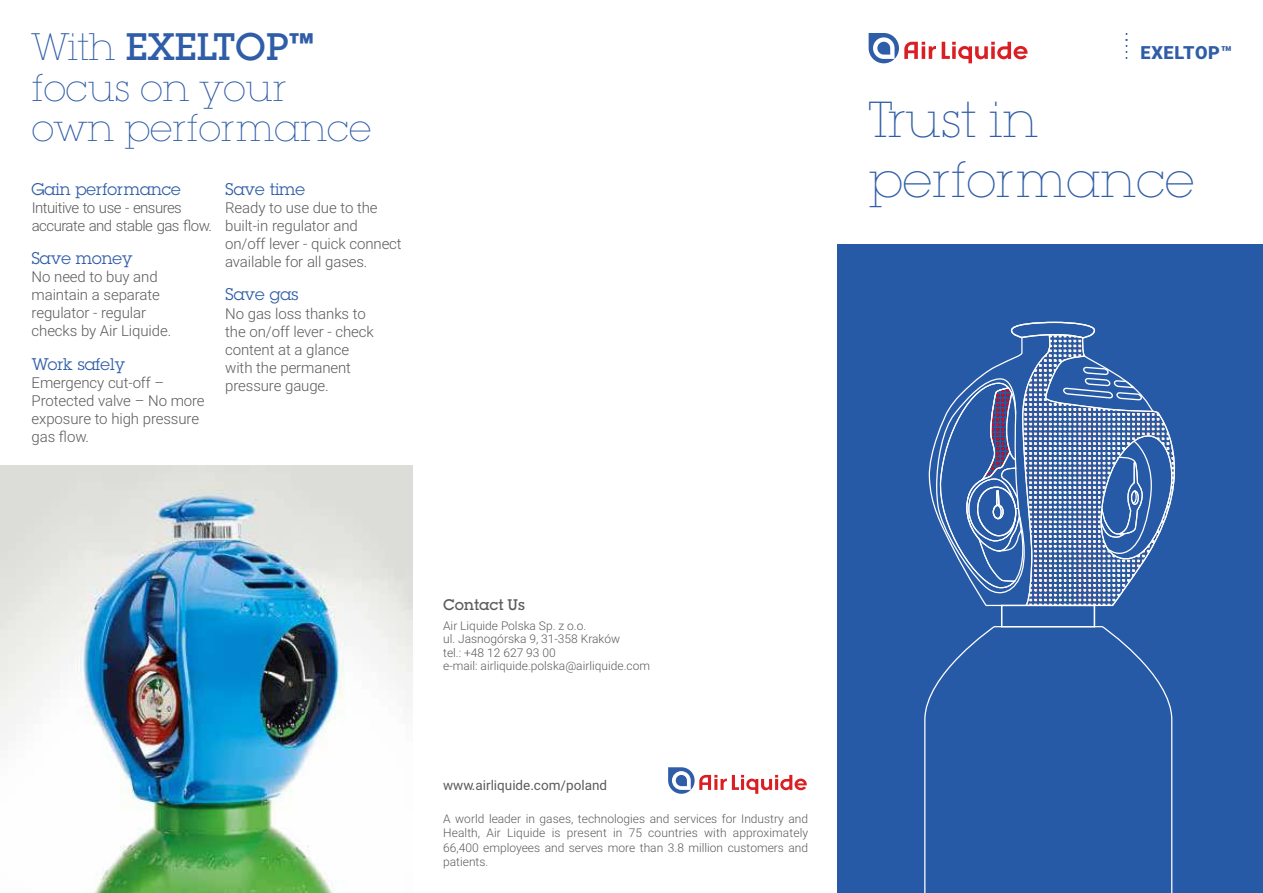
<style>
.page{position:relative;width:1263px;height:893px;background:#fff}
.page>*{position:absolute;margin:0;border:0;box-sizing:border-box;transform-origin:0 0}
.t1{font:200 49.5px/59.4px "Lubalin Graph PCS";color:#2f5da7}
.t2{font:200 37.5px/40.5px "Lubalin Graph PCS";color:#2f5da7}
.t3{font:500 37.5px "Lubalin Graph PCS";color:#2f5da7}
.t4{font:900 18.15px "Roboto";letter-spacing:.035em;color:#2f5da7}
.t5{font:16.5px "Lubalin Graph PCS";color:#2f5da7}
.t6{font:300 15px/18px "Roboto";letter-spacing:-.01em;color:#5b5b5b}
.t7{font:300 15px/18px "Roboto";letter-spacing:-.035em;color:#5b5b5b}
.t8{font:500 15px "Lubalin Graph PCS";color:#5b5b5b}
.t9{font:13.5px "Roboto";color:#5b5b5b}
.t10{font:300 12px/13.5px "Roboto";color:#5b5b5b}
.s1{font-weight:200}
.s2{font-family:"N Haas Grotesk DS Pro 75 Bd";font-weight:400}
</style>
<div class="page">
<div style="left:838px;top:245px;width:425px;height:648px;background:#265aa6"></div>
<svg style="left:924px;top:628px;width:249px;height:265px"></svg>
<svg style="left:935px;top:321px;width:241px;height:307px"></svg>
<img style="left:0;top:466px;width:412px;height:427px">
<svg style="left:668px;top:767px;width:139px;height:27px"></svg>
<svg style="left:869px;top:33px;width:67px;height:30px"></svg>
<svg style="left:942px;top:42px;width:85px;height:21px"></svg>
<svg style="left:1125px;top:33px;width:2px;height:26px"></svg>
<h2 class="t3" style="left:32px;top:34px;width:285px"><span class="s1">With</span> EXELTOP<span class="s2">™</span></h2>
<h2 class="t2" style="left:32px;top:71px;width:341px">focus on your own performance</h2>
<p class="t5" style="left:32px;top:184px;width:151px">Gain performance</p>
<p class="t5" style="left:225px;top:184px;width:81px">Save time</p>
<p class="t6" style="left:225px;top:201px;width:178px">Ready to use due to the built-in regulator and on/off lever - quick connect available for all gases.</p>
<p class="t5" style="left:225px;top:289px;width:74px">Save gas</p>
<p class="t6" style="left:225px;top:306px;width:150px">No gas loss thanks to the on/off lever - check content at a glance with the permanent</p>
<p class="t7" style="left:32px;top:201px;width:182px">Intuitive to use - ensures accurate and stable gas flow.</p>
<p class="t6" style="left:32px;top:270px;width:141px">No need to buy and maintain a separate regulator - regular checks by Air Liquide.</p>
<p class="t5" style="left:32px;top:253px;width:102px">Save money</p>
<p class="t5" style="left:32px;top:358px;width:95px">Work safely</p>
<p class="t6" style="left:32px;top:375px;width:134px">Emergency cut-off –</p>
<p class="t6" style="left:225px;top:378px;width:105px">pressure gauge.</p>
<p class="t6" style="left:32px;top:393px;width:175px">Protected valve – No more exposure to high pressure gas flow.</p>
<p class="t4" style="left:1140px;top:45px;width:93px">EXELTOP™</p>
<h1 class="t1" style="left:869px;top:95px;width:327px">Trust in performance</h1>
<p class="t8" style="left:443px;top:599px;width:83px">Contact Us</p>
<p class="t10" style="left:443px;top:620px;width:208px">Air Liquide Polska Sp. z o.o.<br>ul. Jasnogórska 9, 31-358 Kraków<br>tel.: +48 12 627 93 00<br>e-mail: airliquide.polska@airliquide.com</p>
<p class="t9" style="left:443px;top:780px;width:165px">www.airliquide.com/poland</p>
<p class="t10" style="left:443px;top:813px;width:367px;line-height:14.4px;text-align:justify">A world leader in gases, technologies and services for Industry and Health, Air Liquide is present in 75 countries with approximately 66,400 employees and serves more than 3.8 million customers and patients.</p>
</div>
